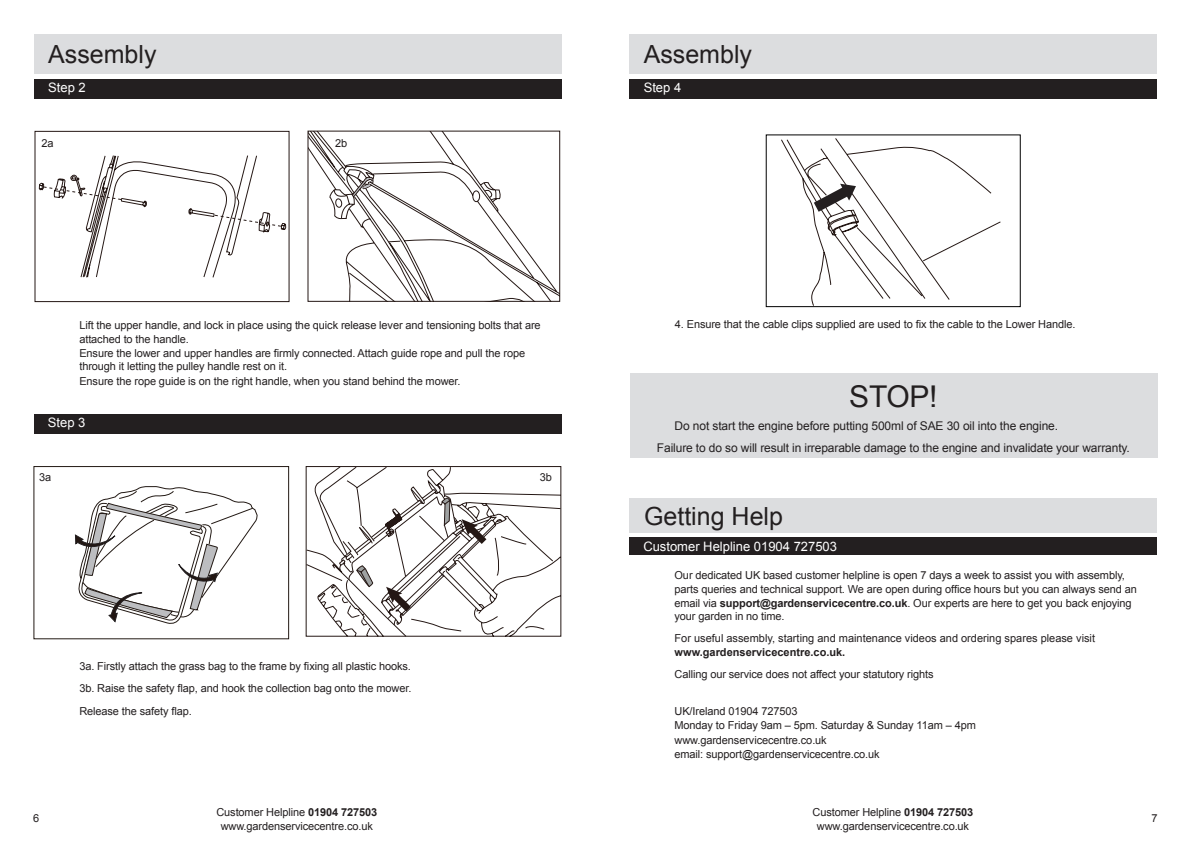
<style>
.page{position:relative;width:1191px;height:842px;background:#fff}
.page>*{position:absolute;margin:0;border:0;box-sizing:border-box;transform-origin:0 0}
.Heading3{font:30px "Arial";color:#231f20}
.Heading_1_not_TOC{font:25px "Arial";color:#231f20}
.Heading2{font:13px "Arial";color:#fff}
.Heading3-2{font:12px "Arial";letter-spacing:-.01em;color:#231f20}
.Heading3-3{font:11px/13.6px "Arial";letter-spacing:-.01em;color:#231f20}
.Body_copy{font:11px/13px "Arial";letter-spacing:-.01em;color:#231f20}
.Numbered_Paragraph{font:11px "Arial";color:#231f20}
.s1{font-weight:700}
</style>
<div class="page">
<div style="left:34px;top:34px;width:527px;height:40px;background:#dcdddf"></div>
<div style="left:629px;top:34px;width:528px;height:40px;background:#dcdddf"></div>
<div style="left:34px;top:79px;width:527px;height:20px;background:#231f20"></div>
<div style="left:34px;top:414px;width:527px;height:20px;background:#231f20"></div>
<svg style="left:310px;top:133px;width:248px;height:166px"></svg>
<svg style="left:75px;top:486px;width:182px;height:138px"></svg>
<div style="left:34px;top:466px;width:255px;height:173px;border:1px solid #221914"></div>
<svg style="left:306px;top:466px;width:255px;height:171px"></svg>
<svg style="left:311px;top:466px;width:175px;height:171px"></svg>
<div style="left:35px;top:131px;width:254px;height:171px;border:1px solid #241714"></div>
<div style="left:629px;top:79px;width:528px;height:20px;background:#231f20"></div>
<div style="left:765px;top:134px;width:255px;height:173px;border:1px solid #000"></div>
<svg style="left:39px;top:155px;width:247px;height:123px"></svg>
<svg style="left:781px;top:138px;width:220px;height:168px"></svg>
<svg style="left:353px;top:175px;width:20px;height:22px"></svg>
<div style="left:630px;top:373px;width:527px;height:85px;background:#dcdddf"></div>
<div style="left:629px;top:499px;width:527px;height:34px;background:#dcdddf"></div>
<div style="left:629px;top:537px;width:527px;height:17px;background:#231f20"></div>
<p class="Heading_1_not_TOC" style="left:48px;top:38px;width:110px">Assembly</p>
<p class="Heading2" style="left:48px;top:79px;width:39px">Step 2</p>
<p class="Numbered_Paragraph" style="left:42px;top:136px;width:14px">2a</p>
<p class="Numbered_Paragraph" style="left:335px;top:136px;width:14px">2b</p>
<p class="Heading3-3" style="left:79px;top:318px;width:463px">Lift the upper handle, and lock in place using the quick release lever and tensioning bolts that are attached to the handle.</p>
<p class="Body_copy" style="left:79px;top:347px;width:447px">Ensure the lower and upper handles are firmly connected. Attach guide rope and pull the rope through it letting the pulley handle rest on it.</p>
<p class="Body_copy" style="left:79px;top:374px;width:383px">Ensure the rope guide is on the right handle, when you stand behind the mower.</p>
<p class="Heading2" style="left:48px;top:414px;width:39px">Step 3</p>
<p class="Heading3-3" style="left:39px;top:470px;width:14px">3a</p>
<p class="Heading3-3" style="left:540px;top:470px;width:14px">3b</p>
<p class="Heading3-3" style="left:79px;top:660px;width:333px">3a. Firstly attach the grass bag to the frame by fixing all plastic hooks.</p>
<p class="Heading3-3" style="left:79px;top:682px;width:333px">3b. Raise the safety flap, and hook the collection bag onto the mower.</p>
<p class="Heading3-3" style="left:79px;top:704px;width:114px">Release the safety flap.</p>
<p class="Heading_1_not_TOC" style="left:643px;top:38px;width:110px">Assembly</p>
<p class="Heading2" style="left:643px;top:79px;width:39px">Step 4</p>
<p class="Heading3-3" style="left:675px;top:318px;width:402px">4. Ensure that the cable clips supplied are used to fix the cable to the Lower Handle.</p>
<p class="Heading3" style="left:849px;top:377px;width:90px">STOP!</p>
<p class="Heading3-2" style="left:674px;top:417px;width:385px">Do not start the engine before putting 500ml of SAE 30 oil into the engine.</p>
<p class="Heading3-2" style="left:657px;top:439px;width:474px">Failure to do so will result in irreparable damage to the engine and invalidate your warranty.</p>
<p class="Heading_1_not_TOC" style="left:644px;top:500px;width:140px">Getting Help</p>
<p class="Heading2" style="left:643px;top:538px;width:195px">Customer Helpline 01904 727503</p>
<p class="Heading3-3" style="left:674px;top:569px;width:464px">Our dedicated UK based customer helpline is open 7 days a week to assist you with assembly, parts queries and technical support. We are open during office hours but you can always send an email via <span class="s1">support@gardenservicecentre.co.uk</span>. Our experts are here to get you back enjoying your garden in no time.</p>
<p class="Heading3-3" style="left:674px;top:632px;width:422px">For useful assembly, starting and maintenance videos and ordering spares please visit <span class="s1">www.gardenservicecentre.co.uk.</span></p>
<p class="Heading3-3" style="left:674px;top:667px;width:260px">Calling our service does not affect your statutory rights</p>
<p class="Heading3-3" style="left:674px;top:704px;width:124px">UK/Ireland 01904 727503</p>
<p class="Heading3-3" style="left:674px;top:718px;width:303px">Monday to Friday 9am – 5pm. Saturday &amp; Sunday 11am – 4pm</p>
<p class="Heading3-3" style="left:674px;top:733px;width:154px">www.gardenservicecentre.co.uk</p>
<p class="Heading3-3" style="left:674px;top:747px;width:206px">email: support@gardenservicecentre.co.uk</p>
<p class="Heading3-3" style="left:216px;top:805px;width:162px;text-align:center">Customer Helpline <span class="s1">01904 727503 </span>www.gardenservicecentre.co.uk</p>
<p class="Heading3-3" style="left:812px;top:805px;width:162px;text-align:center">Customer Helpline <span class="s1">01904 727503 </span>www.gardenservicecentre.co.uk</p>
<p class="Heading3-3" style="left:33px;top:811px;width:8px">6</p>
<p class="Heading3-3" style="left:1151px;top:811px;width:8px">7</p>
</div>
